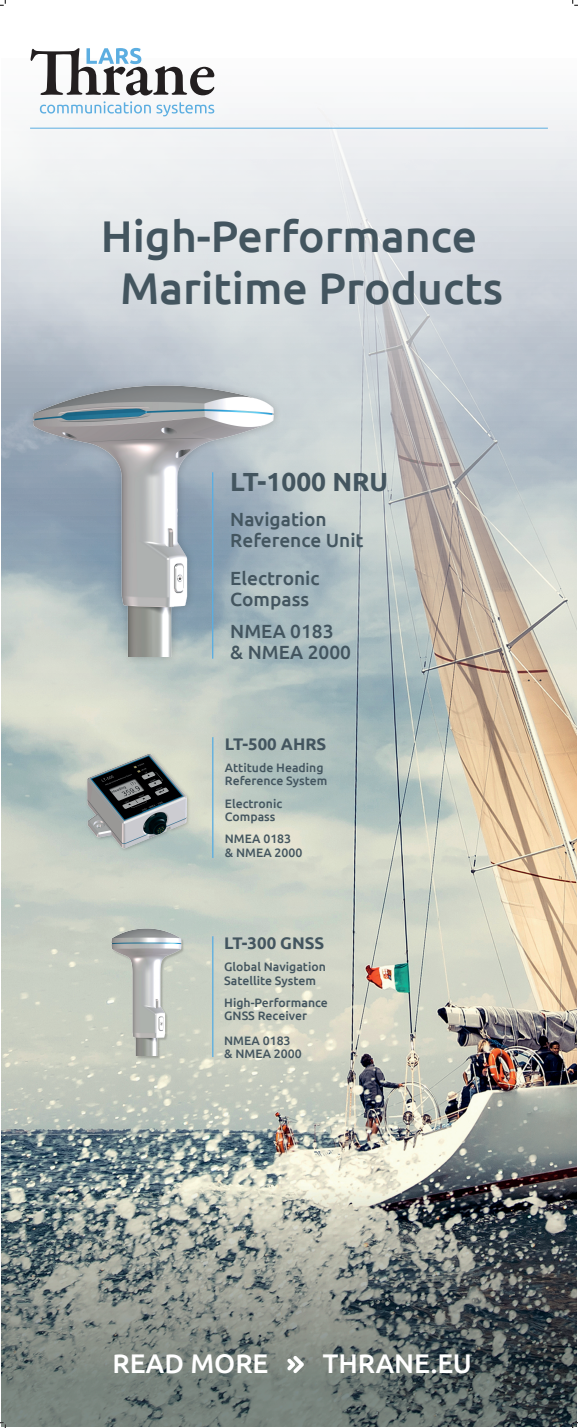
<style>
.page{position:relative;width:578px;height:1428px;background:#fff}
.page>*{position:absolute;margin:0;border:0;box-sizing:border-box;transform-origin:0 0}
.t1{font:500 44.45px/52.1px "Ubuntu";color:#43555f;text-align:center}
.t2{font:500 27px "Ubuntu";color:#fff}
.t3{font:700 26.2px "Ubuntu";color:#43555f}
.t4{font:500 19.07px/20.7px "Ubuntu";color:#43555f}
.t5{font:700 16.82px "Ubuntu";color:#43555f}
.t6{font:500 12.25px/13.3px "Ubuntu";color:#43555f}
</style>
<div class="page">
<img style="left:2px;top:47px;width:574px;height:1379px">
<svg style="left:31px;top:48px;width:183px;height:47px"></svg>
<svg style="left:40px;top:101px;width:174px;height:15px"></svg>
<hr style="left:30px;top:128px;width:517px;height:1px;background:#5caee1">
<svg style="left:287px;top:1356px;width:17px;height:17px"></svg>
<div style="left:26px;top:378px;width:256px;height:287px;background:#231f20;opacity:.25"></div>
<img style="left:6px;top:384px;width:296px;height:272px">
<hr style="left:212px;top:472px;width:1px;height:187px;background:#5caee1">
<img style="left:74px;top:751px;width:132px;height:103px">
<hr style="left:212px;top:737px;width:1px;height:121px;background:#5caee1">
<div style="left:112px;top:929px;width:72px;height:130px;background:#231f20;opacity:.22"></div>
<img style="left:100px;top:927px;width:87px;height:129px">
<hr style="left:212px;top:936px;width:1px;height:121px;background:#5caee1">
<svg style="left:0;top:0;width:6px;height:6px"></svg>
<svg style="left:0;top:1422px;width:6px;height:6px"></svg>
<svg style="left:572px;top:0;width:5px;height:6px"></svg>
<svg style="left:572px;top:1422px;width:5px;height:6px"></svg>
<h1 class="t1" style="left:101px;top:209px;width:403px">High-Performance<br>Maritime Products</h1>
<h3 class="t3" style="left:230px;top:465px;width:159px">LT-1000 NRU</h3>
<h3 class="t4" style="left:230px;top:508px;width:135px">Navigation<br>Reference Unit</h3>
<h3 class="t4" style="left:230px;top:567px;width:91px">Electronic<br>Compass</h3>
<h3 class="t4" style="left:230px;top:620px;width:122px">NMEA 0183 &amp; NMEA 2000</h3>
<h3 class="t5" style="left:225px;top:734px;width:103px">LT-500 AHRS</h3>
<p class="t6" style="left:225px;top:761px;width:104px">Attitude Heading<br>Reference System</p>
<p class="t6" style="left:225px;top:796px;width:59px">Electronic<br>Compass</p>
<p class="t6" style="left:225px;top:832px;width:79px">NMEA 0183 &amp; NMEA 2000</p>
<h3 class="t5" style="left:224px;top:933px;width:102px">LT-300 GNSS</h3>
<p class="t6" style="left:224px;top:960px;width:103px">Global Navigation<br>Satellite System</p>
<p class="t6" style="left:224px;top:995px;width:105px">High-Performance<br>GNSS Receiver</p>
<p class="t6" style="left:224px;top:1033px;width:79px">NMEA 0183 &amp; NMEA 2000</p>
<h2 class="t2" style="left:112px;top:1346px;width:157px">READ MORE</h2>
<h2 class="t2" style="left:322px;top:1346px;width:150px">THRANE.EU</h2>
</div>
